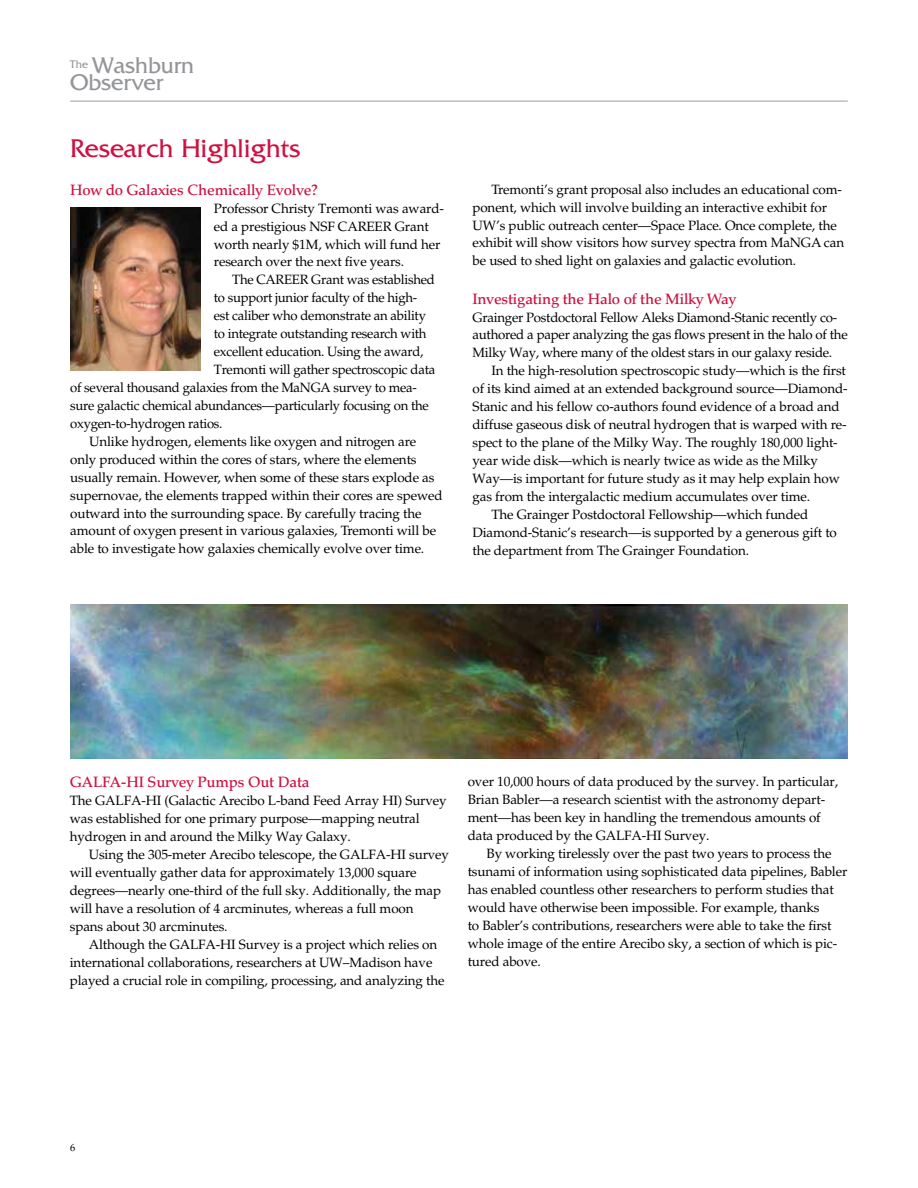
<style>
.page{position:relative;width:918px;height:1188px;background:#fff}
.page>*{position:absolute;margin:0;border:0;box-sizing:border-box;transform-origin:0 0}
.t1{font:26.85px "Friz Quadrata Std";color:#ce1141}
.t2{font:23.7px/17.4px "Friz Quadrata Std";color:#939598}
.t3{font:500 15px "Palatino LT Std";letter-spacing:-.01em;color:#ce1141}
.t4{font:13.5px/18px "Palatino LT Std";letter-spacing:-.01em;color:#000}
.t5{font:10.5px "Palatino LT Std";color:#000}
</style>
<div class="page">
<hr style="left:70px;top:100px;width:778px;height:2px;background:#bcbec0">
<img style="left:70px;top:207px;width:130px;height:163px">
<img style="left:70px;top:604px;width:778px;height:154px">
<h2 class="t2" style="left:70px;top:57px;width:125px"><sup>The</sup> Washburn<br>Observer</h2>
<h1 class="t1" style="left:70px;top:133px;width:232px">Research Highlights</h1>
<p class="t3" style="left:70px;top:181px;width:249px">How do Galaxies Chemically Evolve?</p>
<p class="t4" style="left:214px;top:199px;width:232px">Professor Christy Tremonti was award&shy;ed a prestigious NSF CAREER Grant worth nearly $1M, which will fund her research over the next five years.</p>
<p class="t4" style="left:232px;top:271px;width:204px">The CAREER Grant was established</p>
<p class="t4" style="left:214px;top:289px;width:205px">to support junior faculty of the high-</p>
<p class="t4" style="left:214px;top:307px;width:214px">est caliber who demonstrate an ability</p>
<p class="t4" style="left:214px;top:325px;width:214px">to integrate outstanding research with</p>
<p class="t4" style="left:214px;top:343px;width:211px">excellent education. Using the award,</p>
<p class="t4" style="left:214px;top:361px;width:223px">Tremonti will gather spectroscopic data</p>
<p class="t4" style="left:70px;top:379px;width:348px">of several thousand galaxies from the MaNGA survey to mea-</p>
<p class="t4" style="left:70px;top:397px;width:360px">sure galactic chemical abundances—particularly focusing on the</p>
<p class="t4" style="left:70px;top:415px;width:154px">oxygen-to-hydrogen ratios.</p>
<p class="t4" style="left:89px;top:432px;width:329px">Unlike hydrogen, elements like oxygen and nitrogen are</p>
<p class="t4" style="left:70px;top:450px;width:348px">only produced within the cores of stars, where the elements</p>
<p class="t4" style="left:70px;top:468px;width:366px">usually remain. However, when some of these stars explode as</p>
<p class="t4" style="left:70px;top:486px;width:374px">supernovae, the elements trapped within their cores are spewed</p>
<p class="t4" style="left:70px;top:504px;width:353px">outward into the surrounding space. By carefully tracing the</p>
<p class="t4" style="left:70px;top:522px;width:367px">amount of oxygen present in various galaxies, Tremonti will be</p>
<p class="t4" style="left:70px;top:540px;width:356px">able to investigate how galaxies chemically evolve over time.</p>
<p class="t4" style="left:472px;top:180px;width:373px;text-indent:19px">Tremonti’s grant proposal also includes an educational com&shy;ponent, which will involve building an interactive exhibit for UW’s public outreach center—Space Place. Once complete, the exhibit will show visitors how survey spectra from MaNGA can be used to shed light on galaxies and galactic evolution.</p>
<p class="t3" style="left:472px;top:290px;width:265px">Investigating the Halo of the Milky Way</p>
<p class="t4" style="left:472px;top:308px;width:377px">Grainger Postdoctoral Fellow Aleks Diamond-Stanic recently co&shy;authored a paper analyzing the gas flows present in the halo of the<br>Milky Way, where many of the oldest stars in our galaxy reside.</p>
<p class="t4" style="left:491px;top:362px;width:356px">In the high-resolution spectroscopic study—which is the first</p>
<p class="t4" style="left:472px;top:380px;width:377px">of its kind aimed at an extended background source—Diamond-</p>
<p class="t4" style="left:472px;top:398px;width:369px">Stanic and his fellow co-authors found evidence of a broad and</p>
<p class="t4" style="left:472px;top:416px;width:376px">diffuse gaseous disk of neutral hydrogen that is warped with re-</p>
<p class="t4" style="left:472px;top:434px;width:367px">spect to the plane of the Milky Way. The roughly 180,000 light-</p>
<p class="t4" style="left:472px;top:452px;width:347px">year wide disk—which is nearly twice as wide as the Milky</p>
<p class="t4" style="left:472px;top:470px;width:369px">Way—is important for future study as it may help explain how</p>
<p class="t4" style="left:472px;top:487px;width:339px">gas from the intergalactic medium accumulates over time.</p>
<p class="t4" style="left:491px;top:505px;width:318px">The Grainger Postdoctoral Fellowship—which funded</p>
<p class="t4" style="left:472px;top:523px;width:366px">Diamond-Stanic’s research—is supported by a generous gift to</p>
<p class="t4" style="left:472px;top:541px;width:278px">the department from The Grainger Foundation.</p>
<p class="t3" style="left:70px;top:774px;width:241px">GALFA-HI Survey Pumps Out Data</p>
<p class="t4" style="left:70px;top:792px;width:378px">The GALFA-HI (Galactic Arecibo L-band Feed Array HI) Survey was established for one primary purpose—mapping neutral hydrogen in and around the Milky Way Galaxy.</p>
<p class="t4" style="left:70px;top:846px;width:381px;text-indent:19px">Using the 305-meter Arecibo telescope, the GALFA-HI survey will eventually gather data for approximately 13,000 square degrees—nearly one-third of the full sky. Additionally, the map will have a resolution of 4 arcminutes, whereas a full moon spans about 30 arcminutes.</p>
<p class="t4" style="left:70px;top:936px;width:376px;text-indent:19px">Although the GALFA-HI Survey is a project which relies on international collaborations, researchers at UW–Madison have played a crucial role in compiling, processing, and analyzing the</p>
<p class="t4" style="left:468px;top:773px;width:372px">over 10,000 hours of data produced by the survey. In particular, Brian Babler—a research scientist with the astronomy depart&shy;ment—has been key in handling the tremendous amounts of data produced by the GALFA-HI Survey.</p>
<p class="t4" style="left:468px;top:845px;width:381px;text-indent:19px">By working tirelessly over the past two years to process the tsunami of information using sophisticated data pipelines, Babler has enabled countless other researchers to perform studies that would have otherwise been impossible. For example, thanks<br>to Babler’s contributions, researchers were able to take the first whole image of the entire Arecibo sky, a section of which is pic&shy;tured above.</p>
<p class="t5" style="left:70px;top:1141px;width:7px">6</p>
</div>
